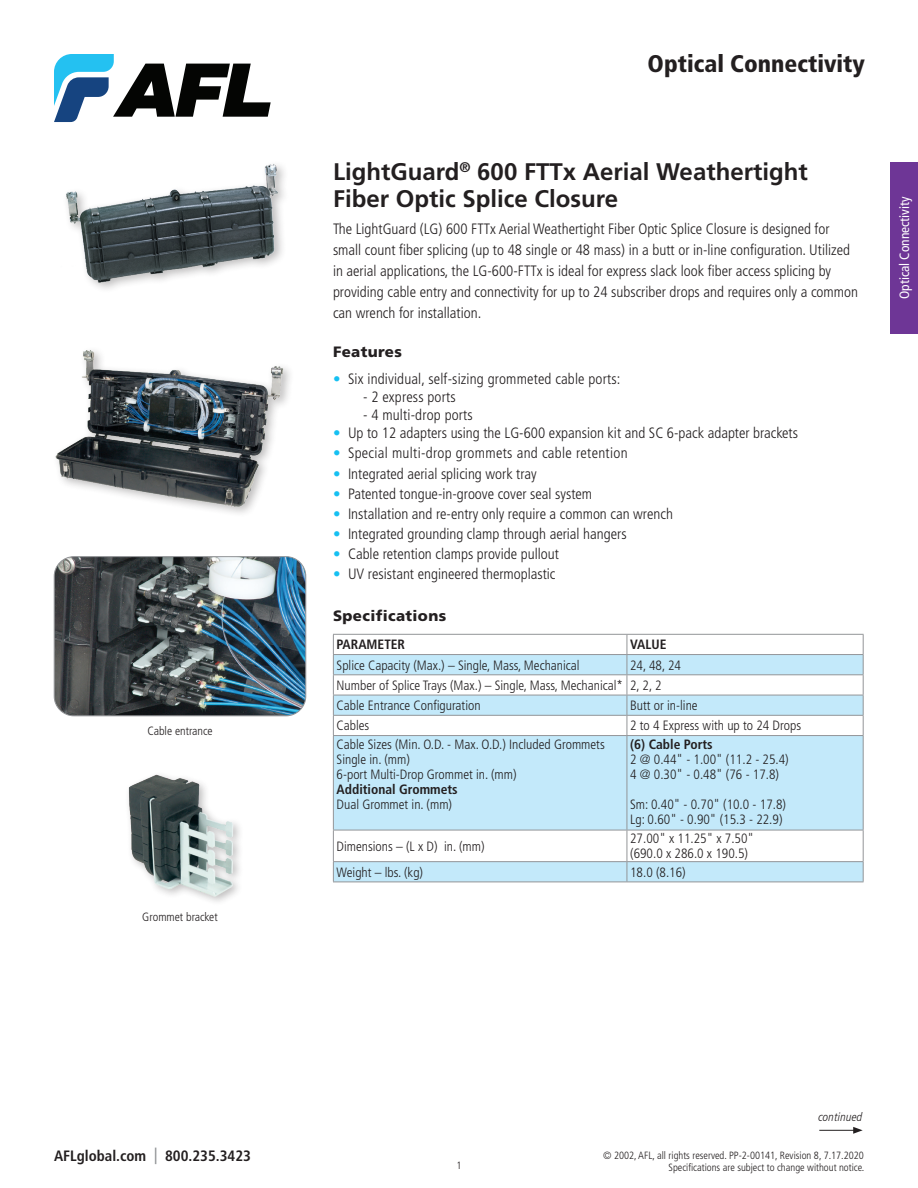
<style>
.page{position:relative;width:918px;height:1188px;background:#fff}
.page>*{position:absolute;margin:0;border:0;box-sizing:border-box;transform-origin:0 0}
.FPP_Product_Title{font:700 24px/27px "Frutiger LT Std";color:#231f20}
.t1{font:900 condensed 24px "Frutiger LT Std";color:#231f20}
.FPP_Body_Text{font:300 condensed 15px/21px "Frutiger LT Std";color:#231f20}
.FPP_Bullits{font:300 condensed 15px "Frutiger LT Std";color:#231f20}
.FPP_Bullits-2{font:300 condensed 15px "Frutiger LT Std";letter-spacing:.02em;color:#231f20}
.t2{font:700 condensed 15px "Frutiger LT Std";color:#231f20}
.FPP_Subhead{font:900 15px "Frutiger LT Std";letter-spacing:.025em;color:#231f20}
.FPP_Table_Body_Text{font:300 condensed 13.5px "Frutiger LT Std";color:#231f20}
.FPP_Table_Body_Text-2{font:700 condensed 13.5px "Frutiger LT Std";color:#231f20}
.t3{font:condensed 13.5px "Frutiger LT Std";color:#fff}
.FPP_Table_Header{font:700 condensed 13.5px "Frutiger LT Std";color:#231f20}
.FPP_Caption{font:300 condensed 12px "Frutiger LT Std";color:#231f20}
.FPP_Body_Text-2{font:italic 300 condensed 12px "Frutiger LT Pro";letter-spacing:.01em;color:#231f20}
.t4{font:300 condensed 10.5px/12px "Frutiger LT Std";color:#231f20;text-align:right}
.s1{font-size:16.5px;color:#939598}
.s2{color:#15c0f2}
</style>
<div class="page">
<div style="left:890px;top:162px;width:28px;height:172px;background:#6e3696"></div>
<svg style="left:54px;top:54px;width:217px;height:68px"></svg>
<hr style="left:819px;top:1130px;width:37px;height:1px;background:#231f20">
<svg style="left:853px;top:1127px;width:10px;height:7px"></svg>
<svg style="left:334px;top:655px;width:529px;height:227px;fill:#c3e9fa"></svg>
<hr style="left:333px;top:634px;width:294px;height:1px;background:#939598">
<hr style="left:627px;top:634px;width:237px;height:1px;background:#939598">
<hr style="left:333px;top:654px;width:294px;height:1px;background:#939598">
<hr style="left:627px;top:654px;width:237px;height:1px;background:#939598">
<hr style="left:333px;top:674px;width:294px;height:1px;background:#939598">
<hr style="left:627px;top:674px;width:237px;height:1px;background:#939598">
<hr style="left:333px;top:695px;width:294px;height:1px;background:#939598">
<hr style="left:627px;top:695px;width:237px;height:1px;background:#939598">
<hr style="left:333px;top:715px;width:294px;height:1px;background:#939598">
<svg style="left:333px;top:635px;width:1px;height:100px"></svg>
<hr style="left:627px;top:715px;width:237px;height:1px;background:#939598">
<svg style="left:627px;top:635px;width:1px;height:100px"></svg>
<svg style="left:863px;top:635px;width:1px;height:100px"></svg>
<hr style="left:333px;top:735px;width:294px;height:1px;background:#939598">
<hr style="left:333px;top:736px;width:1px;height:94px;background:#939598">
<hr style="left:627px;top:735px;width:237px;height:1px;background:#939598">
<hr style="left:627px;top:736px;width:1px;height:94px;background:#939598">
<hr style="left:863px;top:736px;width:1px;height:94px;background:#939598">
<hr style="left:333px;top:830px;width:294px;height:1px;background:#939598">
<hr style="left:333px;top:830px;width:1px;height:31px;background:#939598">
<hr style="left:627px;top:830px;width:237px;height:1px;background:#939598">
<hr style="left:627px;top:830px;width:1px;height:31px;background:#939598">
<hr style="left:863px;top:830px;width:1px;height:31px;background:#939598">
<hr style="left:333px;top:861px;width:294px;height:1px;background:#939598">
<svg style="left:333px;top:862px;width:1px;height:20px"></svg>
<hr style="left:627px;top:861px;width:237px;height:1px;background:#939598">
<svg style="left:627px;top:862px;width:1px;height:20px"></svg>
<svg style="left:863px;top:862px;width:1px;height:20px"></svg>
<hr style="left:333px;top:882px;width:294px;height:1px;background:#939598">
<hr style="left:627px;top:882px;width:237px;height:1px;background:#939598">
<img style="left:55px;top:350px;width:235px;height:163px">
<img style="left:66px;top:164px;width:218px;height:125px">
<img style="left:54px;top:558px;width:252px;height:158px">
<div style="left:54px;top:556px;width:252px;height:160px;border:1px solid #939598;border-radius:20px"></div>
<img style="left:128px;top:774px;width:112px;height:128px">
<p class="FPP_Caption" style="left:147px;top:724px;width:67px">Cable entrance</p>
<p class="FPP_Caption" style="left:142px;top:910px;width:77px">Grommet bracket</p>
<p class="t2" style="left:54px;top:1147px;width:198px">AFLglobal.com <span class="s1">|</span> 800.235.3423</p>
<h1 class="t1" style="left:648px;top:49px;width:219px">Optical Connectivity</h1>
<p class="FPP_Product_Title" style="left:333px;top:158px;width:476px">LightGuard<sup>®</sup> 600 FTTx Aerial Weathertight<br>Fiber Optic Splice Closure</p>
<p class="FPP_Body_Text" style="left:333px;top:219px;width:526px">The LightGuard (LG) 600 FTTx Aerial Weathertight Fiber Optic Splice Closure is designed for small count fiber splicing (up to 48 single or 48 mass) in a butt or in-line configuration. Utilized in aerial applications, the LG-600-FTTx is ideal for express slack look fiber access splicing by providing cable entry and connectivity for up to 24 subscriber drops and requires only a common can wrench for installation.</p>
<p class="FPP_Subhead" style="left:333px;top:343px;width:71px">Features</p>
<p class="FPP_Body_Text" style="left:333px;top:369px;width:289px"><span class="s2">•</span> Six individual, self-sizing grommeted cable ports:</p>
<p class="FPP_Body_Text" style="left:363px;top:387px;width:94px">- 2 express ports</p>
<p class="FPP_Body_Text" style="left:363px;top:405px;width:111px">- 4 multi-drop ports</p>
<p class="FPP_Bullits" style="left:333px;top:425px;width:467px"><span class="s2">•</span> Up to 12 adapters using the LG-600 expansion kit and SC 6-pack adapter brackets</p>
<p class="FPP_Bullits-2" style="left:333px;top:445px;width:296px"><span class="s2">•</span> Special multi-drop grommets and cable retention</p>
<p class="FPP_Bullits" style="left:333px;top:465px;width:205px"><span class="s2">•</span> Integrated aerial splicing work tray</p>
<p class="FPP_Bullits" style="left:333px;top:485px;width:261px"><span class="s2">•</span> Patented tongue-in-groove cover seal system</p>
<p class="FPP_Bullits" style="left:333px;top:505px;width:341px"><span class="s2">•</span> Installation and re-entry only require a common can wrench</p>
<p class="FPP_Bullits" style="left:333px;top:525px;width:295px"><span class="s2">•</span> Integrated grounding clamp through aerial hangers</p>
<p class="FPP_Bullits" style="left:333px;top:546px;width:227px"><span class="s2">•</span> Cable retention clamps provide pullout</p>
<p class="FPP_Bullits" style="left:333px;top:566px;width:224px"><span class="s2">•</span> UV resistant engineered thermoplastic</p>
<p class="FPP_Subhead" style="left:333px;top:607px;width:115px">Specifications</p>
<p class="FPP_Table_Header" style="left:337px;top:637px;width:70px">PARAMETER</p>
<p class="FPP_Table_Header" style="left:630px;top:637px;width:38px">VALUE</p>
<p class="FPP_Table_Body_Text" style="left:337px;top:657px;width:245px">Splice Capacity (Max.) – Single, Mass, Mechanical</p>
<p class="FPP_Table_Body_Text" style="left:630px;top:657px;width:52px">24, 48, 24</p>
<p class="FPP_Table_Body_Text" style="left:337px;top:678px;width:288px">Number of Splice Trays (Max.) – Single, Mass, Mechanical*</p>
<p class="FPP_Table_Body_Text" style="left:630px;top:678px;width:33px">2, 2, 2</p>
<p class="FPP_Table_Body_Text" style="left:337px;top:698px;width:146px">Cable Entrance Configuration</p>
<p class="FPP_Table_Body_Text" style="left:630px;top:698px;width:69px">Butt or in-line</p>
<p class="FPP_Table_Body_Text" style="left:337px;top:718px;width:34px">Cables</p>
<p class="FPP_Table_Body_Text" style="left:630px;top:718px;width:172px">2 to 4 Express with up to 24 Drops</p>
<p class="FPP_Table_Body_Text" style="left:337px;top:737px;width:270px">Cable Sizes (Min. O.D. - Max. O.D.) Included Grommets</p>
<p class="FPP_Table_Body_Text" style="left:337px;top:752px;width:75px">Single in. (mm)</p>
<p class="FPP_Table_Body_Text" style="left:337px;top:767px;width:182px">6-port Multi-Drop Grommet in. (mm)</p>
<p class="FPP_Table_Body_Text-2" style="left:337px;top:781px;width:123px">Additional Grommets</p>
<p class="FPP_Table_Body_Text" style="left:337px;top:797px;width:117px">Dual Grommet in. (mm)</p>
<p class="FPP_Table_Body_Text-2" style="left:630px;top:736px;width:84px">(6) Cable Ports</p>
<p class="FPP_Table_Body_Text" style="left:630px;top:752px;width:160px">2 @ 0.44" - 1.00" (11.2 - 25.4)</p>
<p class="FPP_Table_Body_Text" style="left:630px;top:767px;width:150px">4 @ 0.30" - 0.48" (76 - 17.8)</p>
<p class="FPP_Table_Body_Text" style="left:630px;top:797px;width:157px">Sm: 0.40" - 0.70" (10.0 - 17.8)</p>
<p class="FPP_Table_Body_Text" style="left:630px;top:812px;width:154px">Lg: 0.60" - 0.90" (15.3 - 22.9)</p>
<p class="FPP_Table_Body_Text" style="left:337px;top:839px;width:149px">Dimensions – (L x D) in. (mm)</p>
<p class="FPP_Table_Body_Text" style="left:630px;top:831px;width:125px">27.00" x 11.25" x 7.50"</p>
<p class="FPP_Table_Body_Text" style="left:630px;top:846px;width:119px">(690.0 x 286.0 x 190.5)</p>
<p class="FPP_Table_Body_Text" style="left:337px;top:865px;width:88px">Weight – lbs. (kg)</p>
<p class="FPP_Table_Body_Text" style="left:630px;top:865px;width:57px">18.0 (8.16)</p>
<p class="t3" style="left:897px;top:299px;width:104px;rotate:-90deg">Optical Connectivity</p>
<p class="t4" style="left:456px;top:1159px;width:7px">1</p>
<p class="FPP_Body_Text-2" style="left:818px;top:1110px;width:46px">continued</p>
<p class="t4" style="left:603px;top:1150px;width:263px">© 2002, AFL, all rights reserved. PP-2-00141, Revision 8, 7.17.2020<br>Specifications are subject to change without notice.</p>
</div>
